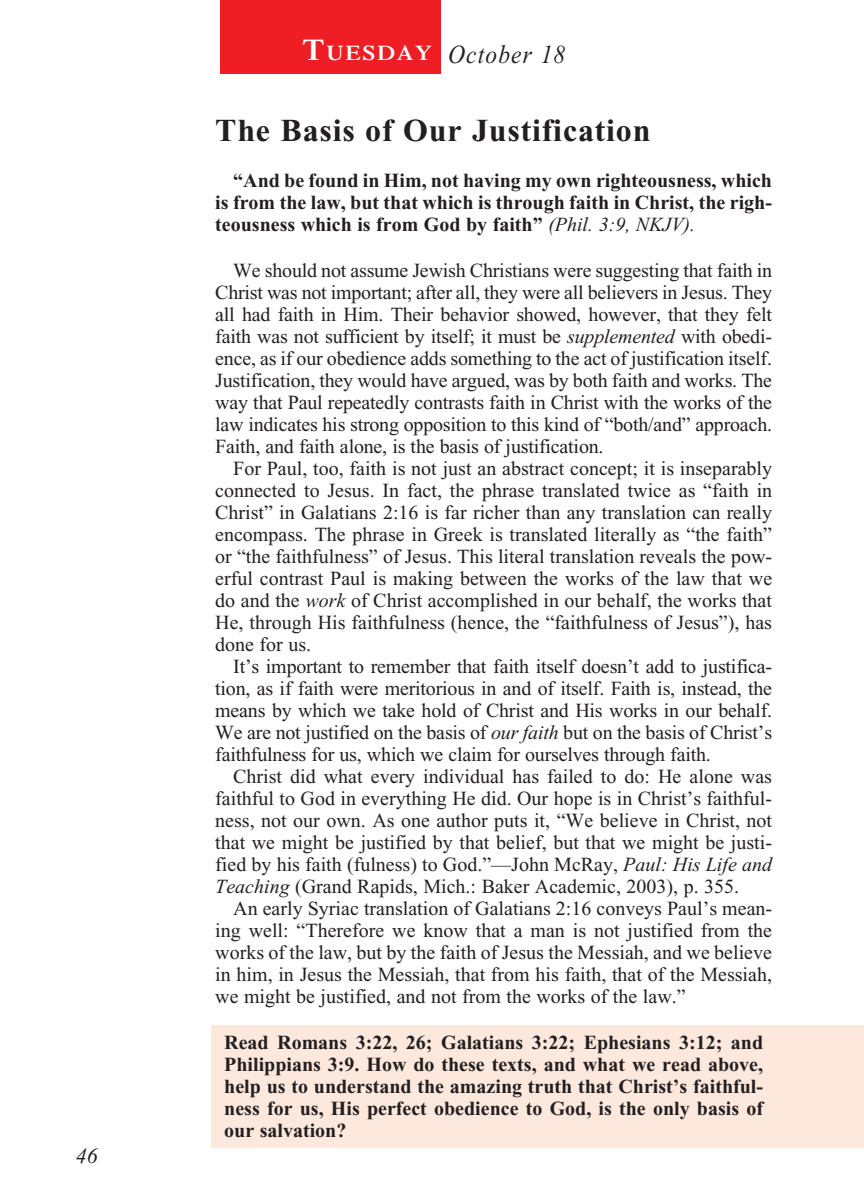
<style>
.page{position:relative;width:864px;height:1188px;background:#fff}
.page>*{position:absolute;margin:0;border:0;box-sizing:border-box;transform-origin:0 0}
._01-Daily_head{font:700 32px "Times New Roman";letter-spacing:.025em;color:#231f20}
._00-Month-Day{font:italic 26px "Times New Roman";letter-spacing:.05em;color:#231f20;scale:.9 1}
.t1{font:italic 22px "Times New Roman";color:#231f20}
.t2{font:600 21px "Times";letter-spacing:.07em;color:#fff;scale:1.1 1}
._4-Body_Copy{font:20px/22px "Times New Roman";color:#231f20;text-align:justify}
.x-screened_box-text{font:700 20px/22px "Times New Roman";color:#231f20;text-align:justify}
._4-Body_Copy-2{font:700 20px/22px "Times New Roman";color:#231f20;text-align:justify}
.s1{font-size:30px}
.s2{font-weight:400;font-style:italic}
.s3{font-style:italic}
</style>
<div class="page">
<div style="left:211px;top:1025px;width:653px;height:122px;background:#fde8dd"></div>
<div style="left:220px;top:0;width:220px;height:74px;background:#ee1e24"></div>
<p class="t1" style="left:76px;top:1144px;width:23px">46</p>
<p class="t2" style="left:302px;top:41px;width:119px"><span class="s1">T</span>UESDAY</p>
<p class="_00-Month-Day" style="left:448px;top:40px;width:132px">October 18</p>
<p class="_01-Daily_head" style="left:215px;top:113px;width:437px">The Basis of Our Justification</p>
<p class="_4-Body_Copy-2" style="left:215px;top:170px;width:558px;text-indent:18px">“And be found in Him, not having my own righteousness, which is from the law, but that which is through faith in Christ, the righ&shy;teousness which is from God by faith” <span class="s2">(Phil. 3:9, NKJV).</span></p>
<p class="_4-Body_Copy" style="left:215px;top:260px;width:558px;text-indent:18px">We should not assume Jewish Christians were suggesting that faith in Christ was not important; after all, they were all believers in Jesus. They all had faith in Him. Their behavior showed, however, that they felt faith was not sufficient by itself; it must be <span class="s3">supplemented</span> with obedi&shy;ence, as if our obedience adds something to the act of justification itself.<br>Justification, they would have argued, was by both faith and works. The way that Paul repeatedly contrasts faith in Christ with the works of the law indicates his strong opposition to this kind of “both/and” approach.<br>Faith, and faith alone, is the basis of justification.</p>
<p class="_4-Body_Copy" style="left:215px;top:458px;width:559px;text-indent:18px">For Paul, too, faith is not just an abstract concept; it is inseparably connected to Jesus. In fact, the phrase translated twice as “faith in Christ” in Galatians 2:16 is far richer than any translation can really encompass. The phrase in Greek is translated literally as “the faith” or “the faithfulness” of Jesus. This literal translation reveals the pow&shy;erful contrast Paul is making between the works of the law that we do and the <span class="s3">work</span> of Christ accomplished in our behalf, the works that He, through His faithfulness (hence, the “faithfulness of Jesus”), has done for us.</p>
<p class="_4-Body_Copy" style="left:215px;top:656px;width:558px;text-indent:18px">It’s important to remember that faith itself doesn’t add to justifica&shy;tion, as if faith were meritorious in and of itself. Faith is, instead, the means by which we take hold of Christ and His works in our behalf.<br>We are not justified on the basis of <span class="s3">our faith</span> but on the basis of Christ’s faithfulness for us, which we claim for ourselves through faith.</p>
<p class="_4-Body_Copy" style="left:215px;top:766px;width:558px;text-indent:18px">Christ did what every individual has failed to do: He alone was faithful to God in everything He did. Our hope is in Christ’s faithful&shy;ness, not our own. As one author puts it, “We believe in Christ, not that we might be justified by that belief, but that we might be justi&shy;fied by his faith (fulness) to God.”—John McRay, <span class="s3">Paul: His Life and Teaching</span> (Grand Rapids, Mich.: Baker Academic, 2003), p. 355.</p>
<p class="_4-Body_Copy" style="left:215px;top:898px;width:558px;text-indent:18px">An early Syriac translation of Galatians 2:16 conveys Paul’s mean&shy;ing well: “Therefore we know that a man is not justified from the works of the law, but by the faith of Jesus the Messiah, and we believe in him, in Jesus the Messiah, that from his faith, that of the Messiah, we might be justified, and not from the works of the law.”</p>
<p class="x-screened_box-text" style="left:224px;top:1032px;width:540px">Read Romans 3:22, 26; Galatians 3:22; Ephesians 3:12; and Philippians 3:9. How do these texts, and what we read above, help us to understand the amazing truth that Christ’s faithful&shy;ness for us, His perfect obedience to God, is the only basis of our salvation?</p>
</div>
